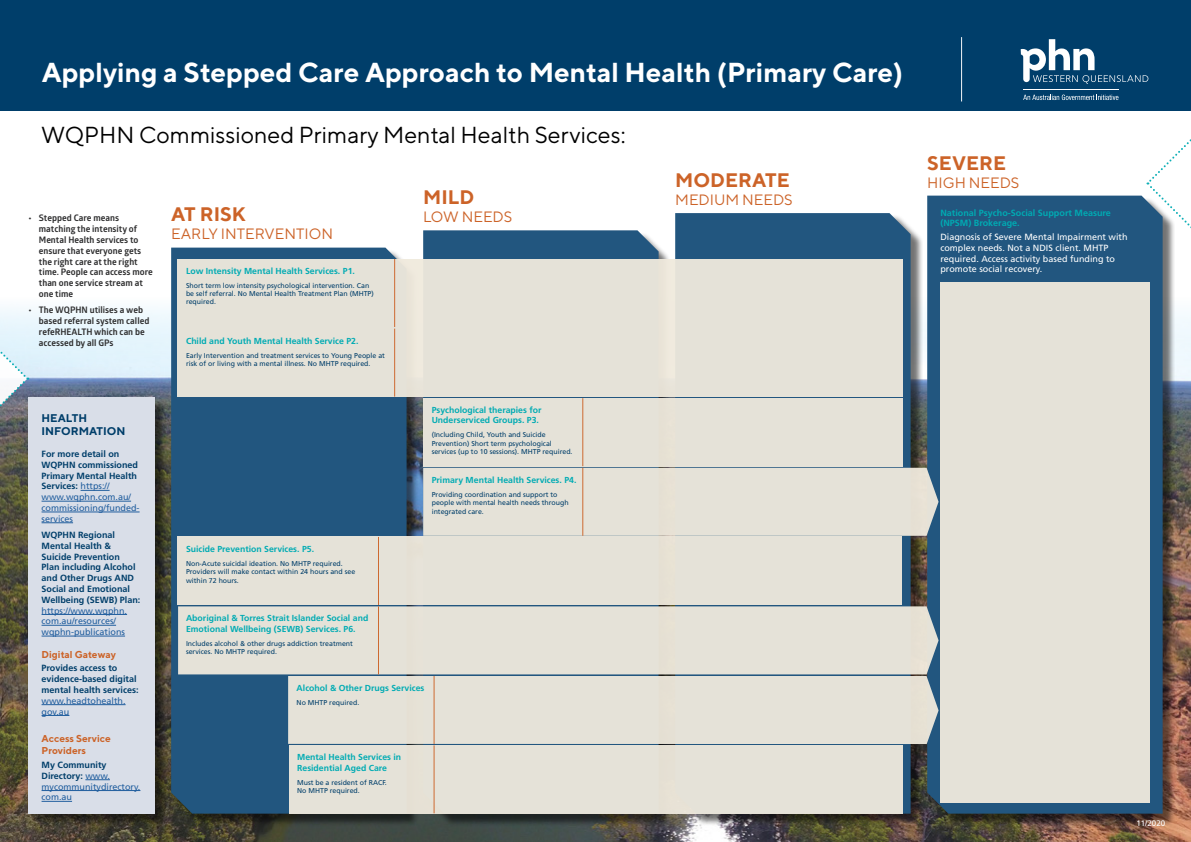
<style>
.page{position:relative;width:1191px;height:842px;background:#fff}
.page>*{position:absolute;margin:0;border:0;box-sizing:border-box;transform-origin:0 0}
.t1{font:700 27.4px "TT Norms";color:#fff}
.t2{font:23.2px "TT Norms";color:#000}
.t3{font:700 19.6px "TT Norms";color:#cc6328}
.t4{font:15px "TT Norms";color:#cc6328}
.t5{font:700 11.2px/13.4px "TT Norms";color:#003e6a}
.t6{font:700 10px/12px "TT Norms";color:#cc6328}
.t7{font:700 9px/10.8px "Frutiger LT Std";color:#003e6a}
.t8{font:700 9px/10.8px "Glober";color:#2e2e2f}
.t9{font:9px/10.8px "Frutiger LT Std";color:#fff}
.t10{font:9px/10.8px "Frutiger LT Std";color:#215e9e}
.t11{font:700 9px/10.8px "Frutiger LT Std";color:#00abb3}
.t12{font:700 8.7px/10.4px "Frutiger LT Std";color:#00abb3}
.t13{font:8px "Frutiger LT Std";color:#fff}
.t14{font:7px/8.4px "Frutiger LT Std";color:#003e6a}
.s1{font-weight:400;color:#215e9e}
.s2{font-weight:700;color:#003e6a}
</style>
<div class="page">
<img style="left:0;top:308px;width:1191px;height:534px">
<div style="left:30px;top:399px;width:137px;height:427px;background:#000;opacity:.55"></div>
<div style="left:28px;top:398px;width:126px;height:416px;background:#d9dee8"></div>
<svg style="left:81px;top:490px;width:29px;height:1px"></svg>
<hr style="left:42px;top:501px;width:89px;height:1px;background:#215e9e">
<hr style="left:42px;top:512px;width:98px;height:1px;background:#215e9e">
<hr style="left:42px;top:522px;width:31px;height:1px;background:#215e9e">
<hr style="left:42px;top:614px;width:85px;height:1px;background:#215e9e">
<hr style="left:42px;top:625px;width:74px;height:1px;background:#215e9e">
<hr style="left:42px;top:636px;width:83px;height:1px;background:#215e9e">
<hr style="left:42px;top:704px;width:84px;height:1px;background:#215e9e">
<svg style="left:42px;top:715px;width:27px;height:1px"></svg>
<svg style="left:85px;top:779px;width:25px;height:1px"></svg>
<hr style="left:42px;top:790px;width:98px;height:1px;background:#215e9e">
<hr style="left:42px;top:801px;width:30px;height:1px;background:#215e9e">
<div style="left:173px;top:249px;width:246px;height:577px;background:#000;opacity:.55"></div>
<div style="left:171px;top:248px;width:235px;height:566px;background:#22567f"></div>
<div style="left:425px;top:232px;width:246px;height:594px;background:#000;opacity:.55"></div>
<svg style="left:423px;top:230px;width:235px;height:584px;background:#446e8f"></svg>
<div style="left:677px;top:215px;width:246px;height:611px;background:#000;opacity:.55"></div>
<svg style="left:675px;top:213px;width:235px;height:601px;background:#356488"></svg>
<div style="left:929px;top:197px;width:246px;height:629px;background:#000;opacity:.55"></div>
<div style="left:927px;top:196px;width:235px;height:618px;background:#22567f"></div>
<div style="left:0;top:0;width:1191px;height:110px;background:#003e6a"></div>
<svg style="left:1020px;top:39px;width:128px;height:45px"></svg>
<svg style="left:1023px;top:95px;width:95px;height:5px"></svg>
<hr style="left:1023px;top:90px;width:95px;height:1px;background:#fff">
<hr style="left:961px;top:37px;width:1px;height:64px;background:#fff">
<div style="left:940px;top:282px;width:209px;height:520px;background:#e5e2d8"></div>
<svg style="left:0;top:308px;width:29px;height:159px"></svg>
<svg style="left:1146px;top:110px;width:45px;height:161px"></svg>
<div style="left:178px;top:606px;width:760px;height:68px;background:#e5e2d8"></div>
<hr style="left:378px;top:606px;width:1px;height:68px;background:#cc6328">
<div style="left:177px;top:537px;width:724px;height:68px;background:#e5e2d8"></div>
<hr style="left:378px;top:537px;width:1px;height:68px;background:#cc6328">
<div style="left:423px;top:468px;width:515px;height:68px;background:#e5e2d8"></div>
<hr style="left:582px;top:468px;width:1px;height:68px;background:#cc6328">
<div style="left:423px;top:398px;width:480px;height:68px;background:#e5e2d8"></div>
<hr style="left:582px;top:398px;width:1px;height:68px;background:#cc6328">
<div style="left:178px;top:329px;width:725px;height:68px;background:#e5e2d8"></div>
<hr style="left:394px;top:329px;width:1px;height:68px;background:#cc6328">
<div style="left:178px;top:259px;width:725px;height:68px;background:#e5e2d8"></div>
<hr style="left:394px;top:259px;width:1px;height:68px;background:#cc6328">
<div style="left:288px;top:676px;width:650px;height:68px;background:#e5e2d8"></div>
<hr style="left:433px;top:676px;width:1px;height:68px;background:#cc6328">
<div style="left:289px;top:745px;width:613px;height:68px;background:#e5e2d8"></div>
<hr style="left:433px;top:745px;width:1px;height:68px;background:#cc6328">
<p class="t1" style="left:42px;top:55px;width:863px">Applying a Stepped Care Approach to Mental Health (Primary Care)</p>
<p class="t2" style="left:41px;top:121px;width:586px">WQPHN Commissioned Primary Mental Health Services:</p>
<p class="t8" style="left:39px;top:213px;width:115px;text-indent:-11px">• Stepped Care means matching the intensity of<br>Mental Health services to ensure that everyone gets the right care at the right time. People can access more than one service stream at one time</p>
<p class="t8" style="left:39px;top:304px;width:112px;text-indent:-11px">• The WQPHN utilises a web based referral system called refeRHEALTH which can be accessed by all GPs</p>
<p class="t5" style="left:42px;top:411px;width:85px">HEALTH<br>INFORMATION</p>
<p class="t7" style="left:42px;top:449px;width:100px">For more detail on<br>WQPHN commissioned<br>Primary Mental Health<br>Services: <span class="s1">https:// www.wqphn.com.au/ commissioning/funded&shy;services</span></p>
<p class="t7" style="left:42px;top:529px;width:100px">WQPHN Regional<br>Mental Health &amp;<br>Suicide Prevention<br>Plan including Alcohol and Other Drugs AND<br>Social and Emotional<br>Wellbeing (SEWB) Plan: <span class="s1">https://www.wqphn. com.au/resources/ wqphn-publications</span></p>
<p class="t6" style="left:42px;top:648px;width:76px">Digital Gateway</p>
<p class="t7" style="left:42px;top:663px;width:99px">Provides access to evidence-based digital mental health services: <span class="s1">www.headtohealth. gov.au</span></p>
<p class="t6" style="left:42px;top:733px;width:71px">Access Service<br>Providers</p>
<p class="t10" style="left:42px;top:759px;width:100px"><span class="s2">My Community<br>Directory:</span> www. mycommunitydirectory. com.au</p>
<p class="t3" style="left:171px;top:202px;width:76px">AT RISK</p>
<p class="t4" style="left:171px;top:225px;width:163px">EARLY INTERVENTION</p>
<p class="t12" style="left:186px;top:265px;width:170px">Low Intensity Mental Health Services. P1.</p>
<p class="t14" style="left:186px;top:281px;width:189px">Short term low intensity psychological intervention. Can be self referral. No Mental Health Treatment Plan (MHTP) required.</p>
<p class="t12" style="left:186px;top:336px;width:174px">Child and Youth Mental Health Service P2.</p>
<p class="t14" style="left:186px;top:351px;width:200px">Early Intervention and treatment services to Young People at risk of or living with a mental illness. No MHTP required.</p>
<p class="t12" style="left:186px;top:544px;width:130px">Suicide Prevention Services. P5.</p>
<p class="t14" style="left:186px;top:559px;width:171px">Non-Acute suicidal ideation. No MHTP required.<br>Providers will make contact within 24 hours and see within 72 hours.</p>
<p class="t12" style="left:186px;top:613px;width:184px">Aboriginal &amp; Torres Strait Islander Social and<br>Emotional Wellbeing (SEWB) Services. P6.</p>
<p class="t14" style="left:186px;top:639px;width:168px">Includes alcohol &amp; other drugs addiction treatment services. No MHTP required.</p>
<p class="t3" style="left:423px;top:185px;width:53px">MILD</p>
<p class="t4" style="left:423px;top:207px;width:91px">LOW NEEDS</p>
<p class="t12" style="left:432px;top:405px;width:111px">Psychological therapies for<br>Underserviced Groups. P3.</p>
<p class="t14" style="left:432px;top:431px;width:142px">(Including Child, Youth and Suicide<br>Prevention) Short term psychological services (up to 10 sessions). MHTP required.</p>
<p class="t12" style="left:432px;top:475px;width:146px">Primary Mental Health Services. P4.</p>
<p class="t14" style="left:432px;top:490px;width:138px">Providing coordination and support to people with mental health needs through integrated care.</p>
<p class="t12" style="left:297px;top:683px;width:129px">Alcohol &amp; Other Drugs Services</p>
<p class="t14" style="left:297px;top:698px;width:64px">No MHTP required.</p>
<p class="t12" style="left:297px;top:752px;width:106px">Mental Health Services in<br>Residential Aged Care</p>
<p class="t14" style="left:297px;top:778px;width:91px">Must be a resident of RACF.<br>No MHTP required.</p>
<p class="t3" style="left:675px;top:168px;width:116px">MODERATE</p>
<p class="t4" style="left:675px;top:190px;width:119px">MEDIUM NEEDS</p>
<p class="t3" style="left:927px;top:151px;width:80px">SEVERE</p>
<p class="t4" style="left:927px;top:173px;width:94px">HIGH NEEDS</p>
<p class="t11" style="left:940px;top:207px;width:172px">National Psycho-Social Support Measure (NPSM) Brokerage.</p>
<p class="t9" style="left:940px;top:231px;width:189px">Diagnosis of Severe Mental Impairment with complex needs. Not a NDIS client. MHTP required. Access activity based funding to promote social recovery.</p>
<p class="t13" style="left:1136px;top:818px;width:30px">11/2020</p>
</div>
